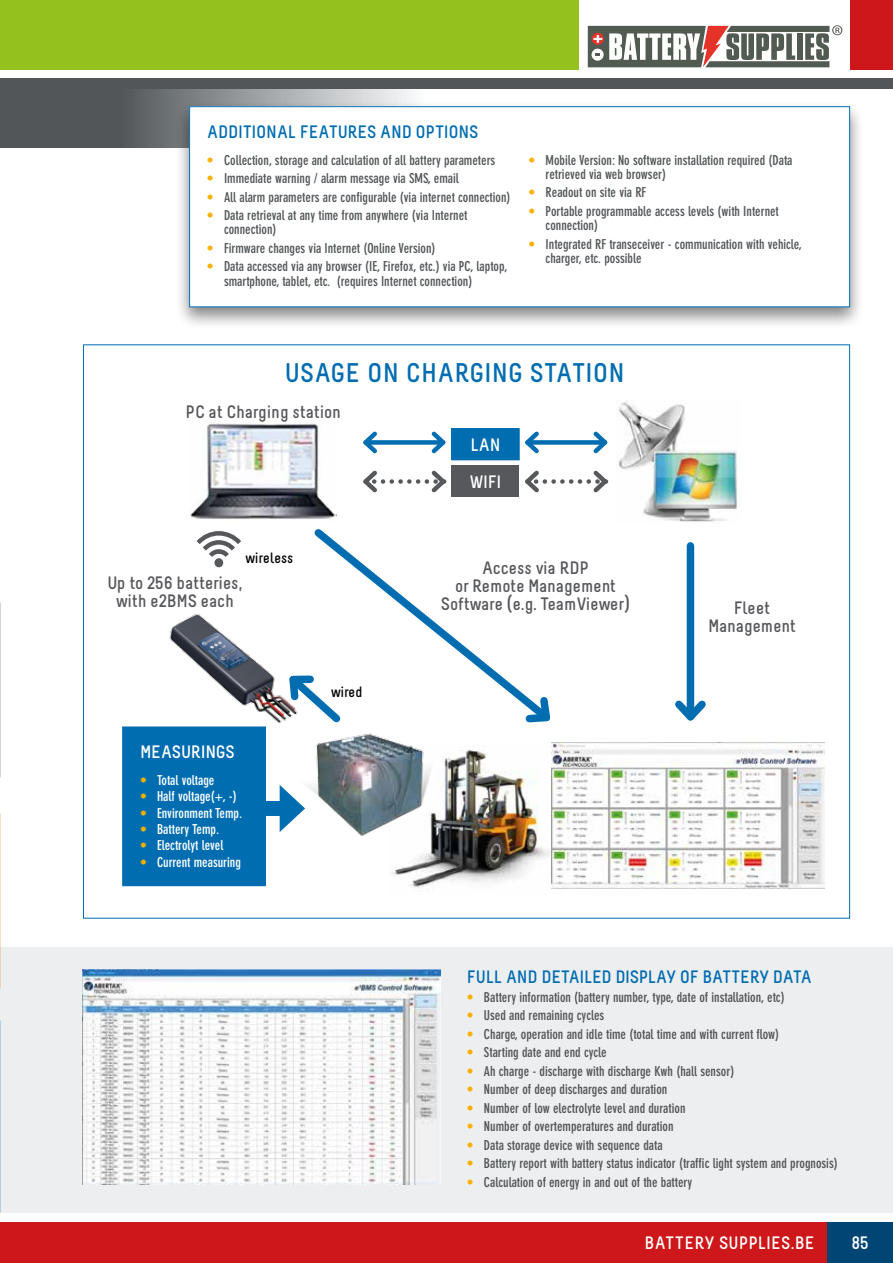
<style>
.page{position:relative;width:893px;height:1263px;background:#fff}
.page>*{position:absolute;margin:0;border:0;box-sizing:border-box;transform-origin:0 0}
.t1{font:700 27px "Melbourne";letter-spacing:.02em;color:#006db1}
.t2{font:700 18px/18px "Melbourne";color:#57585c;text-align:center}
.t3{font:700 18px "Melbourne";color:#006db1}
.t4{font:700 18px/36.9px "Melbourne";color:#fff}
.t5{font:700 18px "Melbourne";letter-spacing:.03em;color:#fff}
.t6{font:700 15px "Melbourne";color:#000}
.t7{font:700 condensed 13.5px/14.2px "DIN Neuzeit Grotesk Std";color:#525658}
.t8{font:700 condensed 13.5px "DIN Neuzeit Grotesk Std";color:#fff}
.s1{color:#f9b000}
</style>
<div class="page">
<div style="left:0;top:1222px;width:827px;height:41px;background:#cd171a"></div>
<div style="left:827px;top:1222px;width:66px;height:41px;background:#004574"></div>
<div style="left:83px;top:344px;width:767px;height:574px;background:#fff;border:1px solid #006db1"></div>
<div style="left:0;top:947px;width:893px;height:266px;background:#edeeef"></div>
<svg style="left:0;top:89px;width:411px;height:59px;background:#686c6e"></svg>
<div style="left:175px;top:100px;width:689px;height:230px;background:#000;opacity:.48"></div>
<div style="left:190px;top:107px;width:660px;height:200px;background:#fff"></div>
<div style="left:189px;top:106px;width:661px;height:201px;border:1px solid #006db1"></div>
<div style="left:123px;top:727px;width:142px;height:159px;background:#006db1"></div>
<div style="left:122px;top:727px;width:144px;height:159px;border:1px solid #006db1"></div>
<div style="left:452px;top:429px;width:67px;height:31px;background:#006db1"></div>
<div style="left:451px;top:428px;width:69px;height:32px;border:1px solid #006db1"></div>
<div style="left:452px;top:466px;width:67px;height:31px;background:#57585c"></div>
<img style="left:82px;top:969px;width:358px;height:216px">
<img style="left:163px;top:613px;width:120px;height:115px">
<img style="left:190px;top:423px;width:147px;height:96px">
<img style="left:617px;top:400px;width:120px;height:122px">
<img style="left:390px;top:749px;width:172px;height:140px">
<img style="left:308px;top:733px;width:134px;height:108px">
<img style="left:551px;top:742px;width:274px;height:146px">
<svg style="left:197px;top:531px;width:44px;height:36px"></svg>
<svg style="left:314px;top:529px;width:207px;height:173px"></svg>
<svg style="left:521px;top:692px;width:29px;height:31px"></svg>
<svg style="left:283px;top:669px;width:64px;height:54px"></svg>
<div style="left:687px;top:546px;width:7px;height:171px;background:#006db1"></div>
<svg style="left:675px;top:694px;width:31px;height:27px"></svg>
<div style="left:366px;top:440px;width:77px;height:5px;background:#006db1"></div>
<svg style="left:363px;top:431px;width:18px;height:23px"></svg>
<svg style="left:428px;top:431px;width:18px;height:23px"></svg>
<svg style="left:363px;top:470px;width:84px;height:23px"></svg>
<div style="left:527px;top:440px;width:78px;height:5px;background:#006db1"></div>
<svg style="left:525px;top:431px;width:18px;height:23px"></svg>
<svg style="left:589px;top:431px;width:19px;height:23px"></svg>
<svg style="left:525px;top:470px;width:84px;height:23px"></svg>
<div style="left:263px;top:801px;width:27px;height:15px;background:#006db1"></div>
<svg style="left:280px;top:785px;width:25px;height:47px"></svg>
<div style="left:0;top:78px;width:893px;height:11px;background:#525658"></div>
<svg style="left:588px;top:25px;width:254px;height:42px"></svg>
<div style="left:0;top:0;width:579px;height:70px;background:#95c11f"></div>
<div style="left:850px;top:0;width:43px;height:70px;background:#cd171a"></div>
<h2 class="t3" style="left:207px;top:120px;width:273px">ADDITIONAL FEATURES AND OPTIONS</h2>
<p class="t7" style="left:207px;top:153px;width:290px"><span class="s1">•</span> Collection, storage and calculation of all battery parameters</p>
<p class="t7" style="left:207px;top:171px;width:253px"><span class="s1">•</span> Immediate warning / alarm message via SMS, email</p>
<p class="t7" style="left:207px;top:190px;width:305px"><span class="s1">•</span> All alarm parameters are configurable (via internet connection)</p>
<p class="t7" style="left:224px;top:208px;width:245px;text-indent:-17px"><span class="s1">•</span> Data retrieval at any time from anywhere (via Internet connection)</p>
<p class="t7" style="left:207px;top:241px;width:230px"><span class="s1">•</span> Firmware changes via Internet (Online Version)</p>
<p class="t7" style="left:224px;top:260px;width:285px;text-indent:-17px"><span class="s1">•</span> Data accessed via any browser (IE, Firefox, etc.) via PC, laptop, smartphone, tablet, etc. (requires Internet connection)</p>
<p class="t7" style="left:546px;top:153px;width:248px;text-indent:-17px"><span class="s1">•</span> Mobile Version: No software installation required (Data retrieved via web browser)</p>
<p class="t7" style="left:529px;top:186px;width:119px"><span class="s1">•</span> Readout on site via RF</p>
<p class="t7" style="left:546px;top:204px;width:235px;text-indent:-17px"><span class="s1">•</span> Portable programmable access levels (with Internet connection)</p>
<p class="t7" style="left:546px;top:237px;width:258px;text-indent:-17px"><span class="s1">•</span> Integrated RF transeceiver - communication with vehicle, charger, etc. possible</p>
<h1 class="t1" style="left:285px;top:356px;width:341px">USAGE ON CHARGING STATION</h1>
<h2 class="t2" style="left:186px;top:403px;width:157px">PC at Charging station</h2>
<p class="t6" style="left:245px;top:549px;width:50px">wireless</p>
<h2 class="t2" style="left:107px;top:574px;width:136px">Up to 256 batteries, with e2BMS each</h2>
<h2 class="t4" style="left:140px;top:733px;width:96px">MEASURINGS</h2>
<p class="t8" style="left:140px;top:772px;width:76px"><span class="s1">•</span> Total voltage</p>
<p class="t8" style="left:140px;top:789px;width:98px"><span class="s1">•</span> Half voltage(+, -)</p>
<p class="t8" style="left:140px;top:805px;width:104px"><span class="s1">•</span> Environment Temp.</p>
<p class="t8" style="left:140px;top:821px;width:81px"><span class="s1">•</span> Battery Temp.</p>
<p class="t8" style="left:140px;top:838px;width:85px"><span class="s1">•</span> Electrolyt level</p>
<p class="t8" style="left:140px;top:854px;width:102px"><span class="s1">•</span> Current measuring</p>
<p class="t6" style="left:331px;top:682px;width:33px">wired</p>
<h2 class="t4" style="left:470px;top:426px;width:33px">LAN<br>WIFI</h2>
<h2 class="t2" style="left:441px;top:558px;width:191px">Access via RDP<br>or Remote Management<br>Software (e.g. TeamViewer)</h2>
<h2 class="t2" style="left:708px;top:599px;width:89px">Fleet<br>Management</h2>
<h2 class="t3" style="left:467px;top:966px;width:346px">FULL AND DETAILED DISPLAY OF BATTERY DATA</h2>
<p class="t7" style="left:467px;top:990px;width:319px"><span class="s1">•</span> Battery information (battery number, type, date of installation, etc)</p>
<p class="t7" style="left:467px;top:1008px;width:139px"><span class="s1">•</span> Used and remaining cycles</p>
<p class="t7" style="left:467px;top:1027px;width:314px"><span class="s1">•</span> Charge, operation and idle time (total time and with current flow)</p>
<p class="t7" style="left:467px;top:1045px;width:141px"><span class="s1">•</span> Starting date and end cycle</p>
<p class="t7" style="left:467px;top:1064px;width:269px"><span class="s1">•</span> Ah charge - discharge with discharge Kwh (hall sensor)</p>
<p class="t7" style="left:467px;top:1082px;width:202px"><span class="s1">•</span> Number of deep discharges and duration</p>
<p class="t7" style="left:467px;top:1101px;width:220px"><span class="s1">•</span> Number of low electrolyte level and duration</p>
<p class="t7" style="left:467px;top:1119px;width:208px"><span class="s1">•</span> Number of overtemperatures and duration</p>
<p class="t7" style="left:467px;top:1138px;width:197px"><span class="s1">•</span> Data storage device with sequence data</p>
<p class="t7" style="left:467px;top:1156px;width:372px"><span class="s1">•</span> Battery report with battery status indicator (traffic light system and prognosis)</p>
<p class="t7" style="left:467px;top:1175px;width:227px"><span class="s1">•</span> Calculation of energy in and out of the battery</p>
<h2 class="t5" style="left:644px;top:1232px;width:171px">BATTERY SUPPLIES.BE</h2>
<h2 class="t4" style="left:851px;top:1224px;width:19px">85</h2>
</div>
